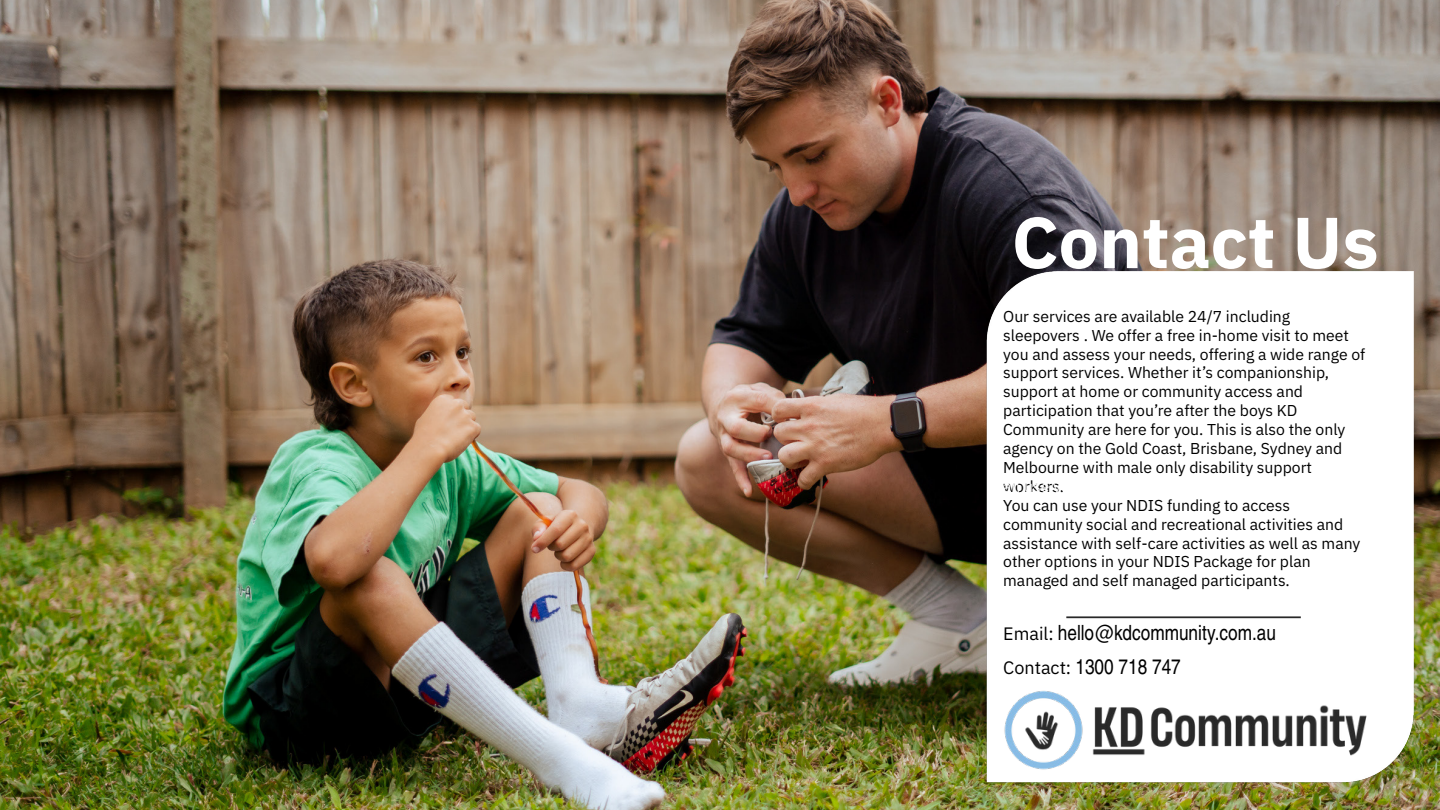
<style>
.page{position:relative;width:1440px;height:810px;background:#fff}
.page>*{position:absolute;margin:0;border:0;box-sizing:border-box;transform-origin:0 0}
.t1{font:700 72px "IBM Plex Sans";color:#fff}
.t2{font:21px/33.8px "Nimbus San Con L";color:#000}
.t3{font:15.75px/18.9px "IBM Plex Sans";color:#000}
.s1{color:#fff}
.s2{font-family:"IBM Plex Sans";font-size:18px}
</style>
<div class="page">
<img style="left:0;top:0;width:1440px;height:810px">
<img style="left:987px;top:271px;width:426px;height:511px">
<img style="left:1067px;top:615px;width:234px;height:5px">
<img style="left:1003px;top:688px;width:368px;height:83px">
<h1 class="t1" style="left:1012px;top:185px;width:368px">Contact Us</h1>
<p class="t3" style="left:1003px;top:305px;width:364px">Our services are available 24/7 including sleepovers . We offer a free in-home visit to meet you and assess your needs, offering a wide range of support services. Whether it’s companionship, support at home or community access and participation that you’re after the boys KD Community are here for you. This is also the only agency on the Gold Coast, Brisbane, Sydney and Melbourne with male only disability support workers. <span class="s1">You c<br></span>You can use your NDIS funding to access community social and recreational activities and assistance with self-care activities as well as many other options in your NDIS Package for plan managed and self managed participants.</p>
<h2 class="t2" style="left:1003px;top:615px;width:274px"><span class="s2">Email:</span> hello@kdcommunity.com.au<br><span class="s2">Contact:</span> 1300 718 747</h2>
</div>
